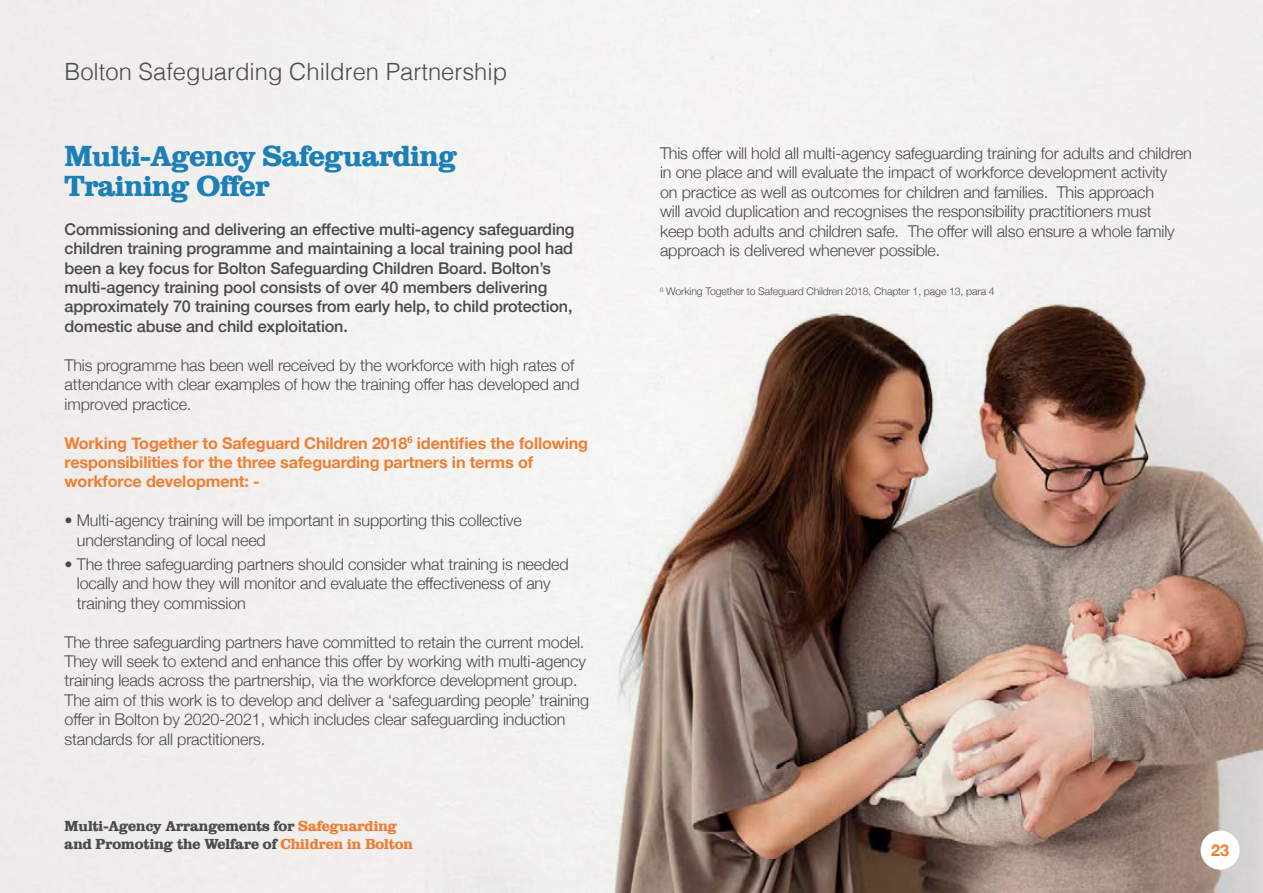
<style>
.page{position:relative;width:1263px;height:893px;background:#fff}
.page>*{position:absolute;margin:0;border:0;box-sizing:border-box;transform-origin:0 0}
.t1{font:30px/30px "Bolton";letter-spacing:-.01em;color:#1c7fb6}
.t2{font:300 23.85px "Helvetica";color:#4a4a49}
.t3{font:300 16.2px/19.5px "Helvetica Neue";letter-spacing:-.01em;color:#4a4a49}
.t4{font:500 16.2px/19.5px "Helvetica Neue";letter-spacing:-.01em;color:#4a4a49}
.t5{font:700 16.2px/19.5px "Helvetica Neue";letter-spacing:-.01em;color:#ed7e34}
.t6{font:15px/18px "Bolton";color:#4a4a49}
.t7{font:300 10.5px "Helvetica Neue";letter-spacing:-.01em;color:#4a4a49}
.s1{color:#ed7e34}
</style>
<div class="page">
<img style="left:424px;top:247px;width:839px;height:646px">
<div style="left:1200px;top:831px;width:39px;height:39px;background:#fff;border-radius:50%"></div>
<h2 class="t2" style="left:65px;top:51px;width:444px">Bolton Safeguarding Children Partnership</h2>
<h1 class="t1" style="left:65px;top:140px;width:394px">Multi-Agency Safeguarding<br>Training Offer</h1>
<p class="t4" style="left:65px;top:218px;width:511px">Commissioning and delivering an effective multi-agency safeguarding children training programme and maintaining a local training pool had been a key focus for Bolton Safeguarding Children Board. Bolton’s multi-agency training pool consists of over 40 members delivering approximately 70 training courses from early help, to child protection, domestic abuse and child exploitation.</p>
<p class="t3" style="left:65px;top:354px;width:516px">This programme has been well received by the workforce with high rates of attendance with clear examples of how the training offer has developed and improved practice.</p>
<p class="t5" style="left:65px;top:433px;width:525px">Working Together to Safeguard Children 2018<sup>6</sup> identifies the following responsibilities for the three safeguarding partners in terms of workforce development: -</p>
<p class="t3" style="left:77px;top:510px;width:446px;text-indent:-12px">• Multi-agency training will be important in supporting this collective understanding of local need</p>
<p class="t3" style="left:77px;top:553px;width:493px;text-indent:-12px">• The three safeguarding partners should consider what training is needed locally and how they will monitor and evaluate the effectiveness of any training they commission</p>
<p class="t3" style="left:65px;top:631px;width:526px">The three safeguarding partners have committed to retain the current model.<br>They will seek to extend and enhance this offer by working with multi-agency training leads across the partnership, via the workforce development group.<br>The aim of this work is to develop and deliver a ‘safeguarding people’ training offer in Bolton by 2020-2021, which includes clear safeguarding induction standards for all practitioners.</p>
<p class="t6" style="left:65px;top:817px;width:350px">Multi-Agency Arrangements for <span class="s1">Safeguarding </span>and Promoting the Welfare of <span class="s1">Children in Bolton</span></p>
<p class="t3" style="left:660px;top:142px;width:533px">This offer will hold all multi-agency safeguarding training for adults and children in one place and will evaluate the impact of workforce development activity<br>on practice as well as outcomes for children and families. This approach<br>will avoid duplication and recognises the responsibility practitioners must<br>keep both adults and children safe. The offer will also ensure a whole family approach is delivered whenever possible.</p>
<p class="t7" style="left:660px;top:283px;width:336px"><sup>6</sup> Working Together to Safeguard Children 2018, Chapter 1, page 13, para 4</p>
<p class="t5" style="left:1211px;top:841px;width:20px">23</p>
</div>
